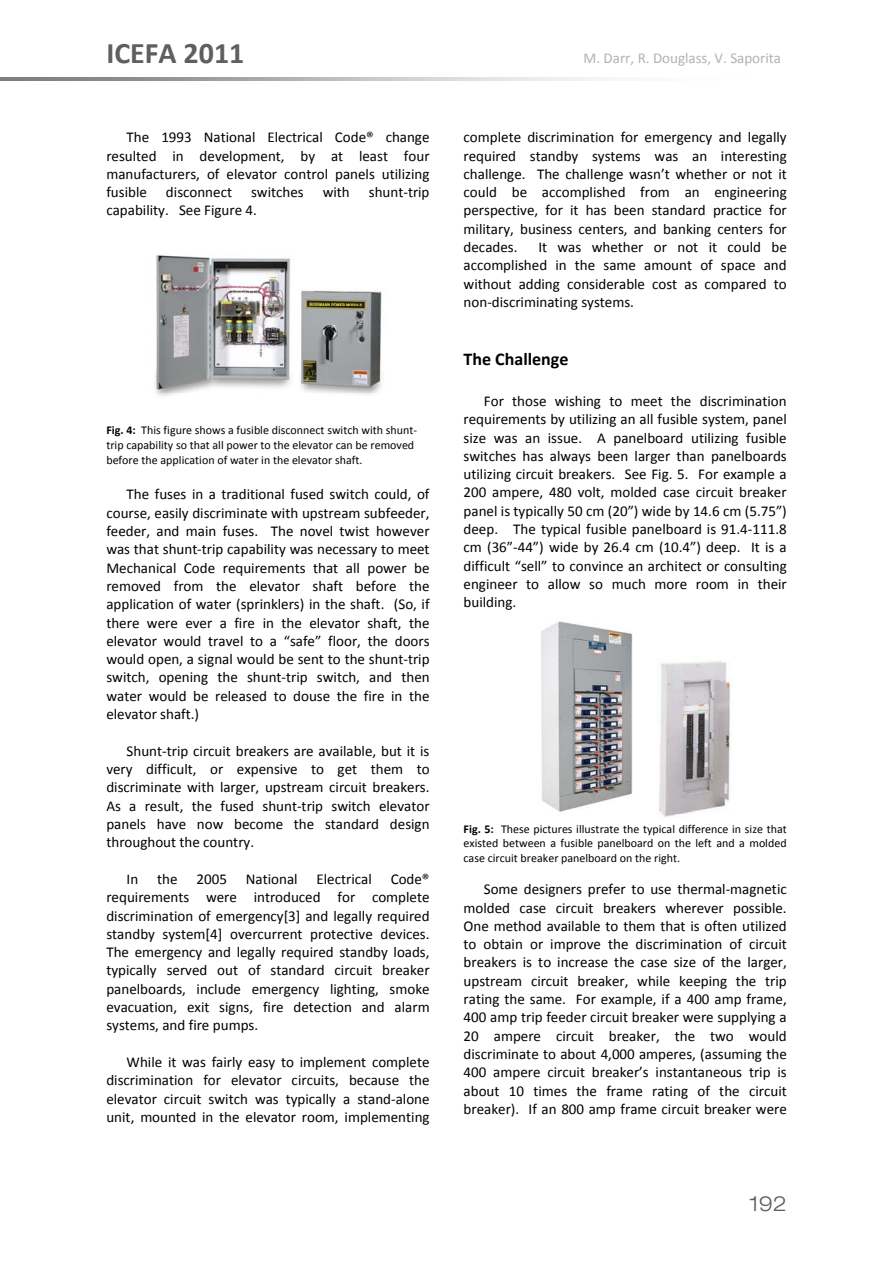
<style>
.page{position:relative;width:893px;height:1263px;background:#fff}
.page>*{position:absolute;margin:0;border:0;box-sizing:border-box;transform-origin:0 0}
.t1{font:700 30px "Calibri";color:#5f5f5f}
.t2{font:300 expanded 21px "Helvetica 43";color:#5f5f5f}
.t3{font:700 18px "Calibri";color:#000}
.t4{font:15px/18.3px "Calibri";color:#000;text-align:justify}
.t5{font:15px "Calibri";color:#b2b2b2}
.t6{font:12px/14.7px "Calibri";color:#000}
.s1{font-weight:700}
</style>
<div class="page">
<img style="left:155px;top:255px;width:227px;height:141px">
<img style="left:541px;top:621px;width:92px;height:191px">
<img style="left:659px;top:661px;width:73px;height:156px">
<h1 class="t1" style="left:106px;top:40px;width:140px">ICEFA 2011</h1>
<p class="t5" style="left:583px;top:51px;width:199px">M. Darr, R. Douglass, V. Saporita</p>
<p class="t4" style="left:106px;top:129px;width:325px;text-indent:20px">The 1993 National Electrical Code® change resulted in development, by at least four manufacturers, of elevator control panels utilizing fusible</p>
<p class="t4" style="left:166px;top:184px;width:68px">disconnect</p>
<p class="t4" style="left:251px;top:184px;width:54px">switches</p>
<p class="t4" style="left:323px;top:184px;width:29px">with</p>
<p class="t4" style="left:369px;top:184px;width:62px">shunt‐trip</p>
<p class="t4" style="left:106px;top:203px;width:152px">capability. See Figure 4.</p>
<p class="t6" style="left:106px;top:424px;width:312px"><span class="s1">Fig. 4:</span> This figure shows a fusible disconnect switch with shunt‐ trip capability so that all power to the elevator can be removed before the application of water in the elevator shaft.</p>
<p class="t4" style="left:106px;top:487px;width:325px;text-indent:20px">The fuses in a traditional fused switch could, of course, easily discriminate with upstream subfeeder, feeder, and main fuses. The novel twist however was that shunt‐trip capability was necessary to meet Mechanical Code requirements that all power be removed from the elevator shaft before the application of water (sprinklers) in the shaft. (So, if there were ever a fire in the elevator shaft, the elevator would travel to a “safe” floor, the doors would open, a signal would be sent to the shunt‐trip switch, opening the shunt‐trip switch, and then water would be released to douse the fire in the elevator shaft.)</p>
<p class="t4" style="left:106px;top:743px;width:325px;text-indent:20px">Shunt‐trip circuit breakers are available, but it is very difficult, or expensive to get them to discriminate with larger, upstream circuit breakers.<br>As a result, the fused shunt‐trip switch elevator panels have now become the standard design throughout the country.</p>
<p class="t4" style="left:127px;top:871px;width:13px">In</p>
<p class="t4" style="left:157px;top:871px;width:22px">the</p>
<p class="t4" style="left:197px;top:871px;width:32px">2005</p>
<p class="t4" style="left:246px;top:871px;width:127px">National Electrical</p>
<p class="t4" style="left:106px;top:871px;width:325px;text-indent:284px">Code® requirements were introduced for complete discrimination of emergency[3] and legally required standby system[4] overcurrent protective devices.<br>The emergency and legally required standby loads, typically served out of standard circuit breaker panelboards, include emergency lighting, smoke evacuation, exit signs, fire detection and alarm systems, and fire pumps.</p>
<p class="t4" style="left:106px;top:1054px;width:325px;text-indent:20px">While it was fairly easy to implement complete discrimination for elevator circuits, because the elevator circuit switch was typically a stand‐alone unit, mounted in the elevator room, implementing</p>
<p class="t4" style="left:463px;top:129px;width:325px">complete discrimination for emergency and legally required standby systems was an interesting challenge. The challenge wasn’t whether or not it could be accomplished from an engineering perspective, for it has been standard practice for military, business centers, and banking centers for decades.</p>
<p class="t4" style="left:464px;top:239px;width:325px;text-indent:75px">It was whether or not it could be accomplished in the same amount of space and without adding considerable cost as compared to non‐discriminating systems.</p>
<p class="t3" style="left:464px;top:351px;width:106px">The Challenge</p>
<p class="t4" style="left:463px;top:393px;width:325px;text-indent:20px">For those wishing to meet the discrimination requirements by utilizing an all fusible system, panel size was an issue. A panelboard utilizing fusible switches has always been larger than panelboards utilizing circuit breakers. See Fig. 5. For example a 200 ampere, 480 volt, molded case circuit breaker panel is typically 50 cm (20”) wide by 14.6 cm (5.75”) deep. The typical fusible panelboard is 91.4‐111.8 cm (36”‐44”) wide by 26.4 cm (10.4”) deep. It is a difficult “sell” to convince an architect or consulting engineer to allow so much more room in their building.</p>
<p class="t6" style="left:464px;top:822px;width:325px;text-align:justify"><span class="s1">Fig. 5:</span> These pictures illustrate the typical difference in size that existed between a fusible panelboard on the left and a molded case circuit breaker panelboard on the right.</p>
<p class="t4" style="left:463px;top:881px;width:325px;text-indent:20px">Some designers prefer to use thermal‐magnetic molded case circuit breakers wherever possible.<br>One method available to them that is often utilized to obtain or improve the discrimination of circuit breakers is to increase the case size of the larger, upstream circuit breaker, while keeping the trip rating the same. For example, if a 400 amp frame, 400 amp trip feeder circuit breaker were supplying a 20 ampere circuit breaker, the two would discriminate to about 4,000 amperes, (assuming the 400 ampere circuit breaker’s instantaneous trip is about 10 times the frame rating of the circuit breaker). If an 800 amp frame circuit breaker were</p>
<h2 class="t2" style="left:749px;top:1196px;width:39px">192</h2>
</div>
